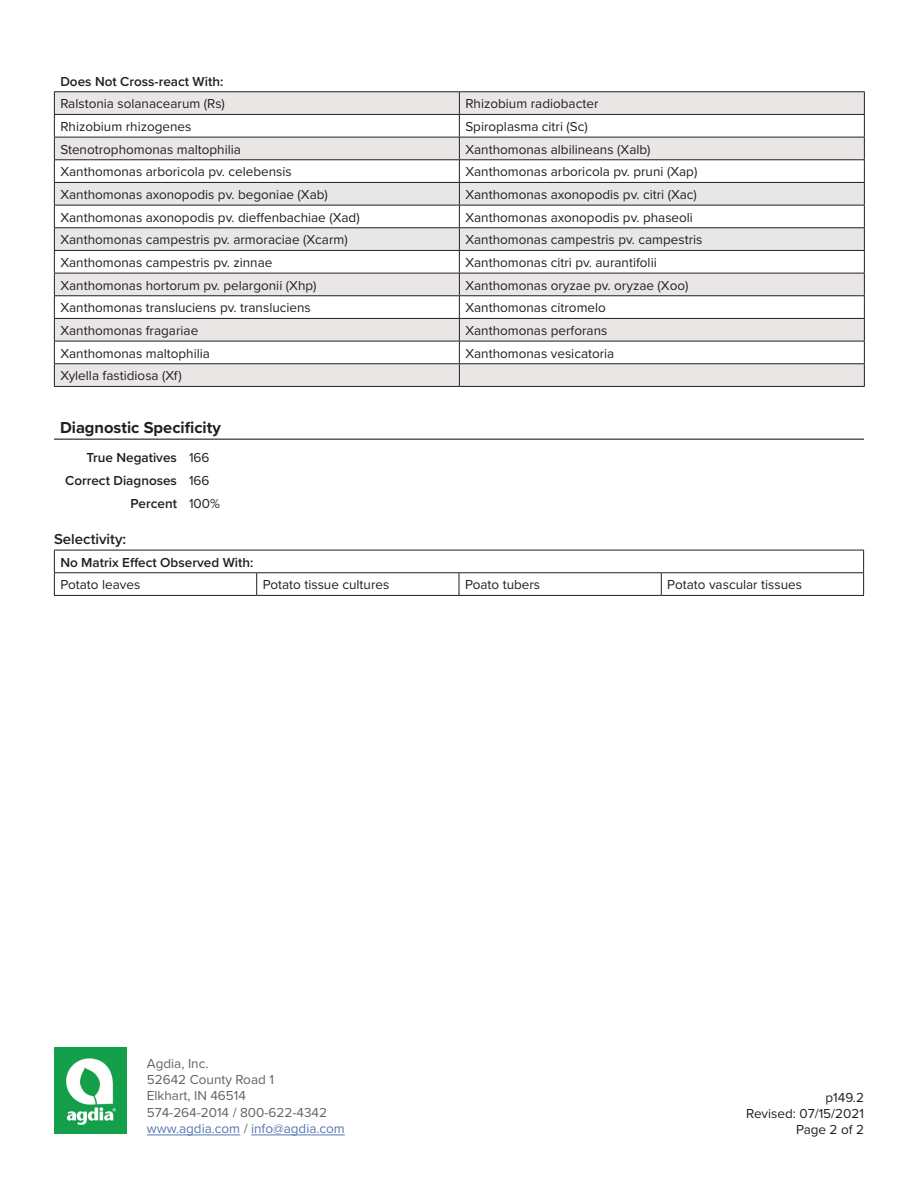
<style>
.page{position:relative;width:918px;height:1188px;background:#fff}
.page>*{position:absolute;margin:0;border:0;box-sizing:border-box;transform-origin:0 0}
.Section_Heading{font:700 16.5px "Proxima Nova";color:#231f20}
.Section_Heading-2{font:600 15px "Proxima Nova";color:#231f20}
.Section_Heading-3{font:13.5px/16.2px "Proxima Nova";color:#231f20;text-align:right}
.t1{font:13.5px/16.2px "Proxima Nova";color:#636366}
.Section_Heading-4{font:600 13.5px "Proxima Nova";color:#231f20}
.s1{color:#5678b0}
</style>
<div class="page">
<img style="left:54px;top:1047px;width:73px;height:87px">
<hr style="left:147px;top:1135px;width:93px;height:1px;background:#5678b0">
<hr style="left:251px;top:1135px;width:94px;height:1px;background:#5678b0">
<svg style="left:55px;top:92px;width:809px;height:294px;fill:#e8e7e6"></svg>
<hr style="left:54px;top:91px;width:405px;height:1px;background:#231f20">
<hr style="left:459px;top:91px;width:406px;height:1px;background:#231f20">
<hr style="left:54px;top:114px;width:405px;height:1px;background:#231f20">
<hr style="left:459px;top:114px;width:406px;height:1px;background:#231f20">
<hr style="left:54px;top:137px;width:405px;height:1px;background:#231f20">
<hr style="left:459px;top:137px;width:406px;height:1px;background:#231f20">
<hr style="left:54px;top:159px;width:405px;height:1px;background:#231f20">
<hr style="left:459px;top:159px;width:406px;height:1px;background:#231f20">
<hr style="left:54px;top:182px;width:405px;height:1px;background:#231f20">
<hr style="left:459px;top:182px;width:406px;height:1px;background:#231f20">
<hr style="left:54px;top:205px;width:405px;height:1px;background:#231f20">
<hr style="left:459px;top:205px;width:406px;height:1px;background:#231f20">
<hr style="left:54px;top:227px;width:405px;height:1px;background:#231f20">
<hr style="left:459px;top:227px;width:406px;height:1px;background:#231f20">
<hr style="left:54px;top:250px;width:405px;height:1px;background:#231f20">
<hr style="left:459px;top:250px;width:406px;height:1px;background:#231f20">
<hr style="left:54px;top:273px;width:405px;height:1px;background:#231f20">
<hr style="left:459px;top:273px;width:406px;height:1px;background:#231f20">
<hr style="left:54px;top:295px;width:405px;height:1px;background:#231f20">
<hr style="left:459px;top:295px;width:406px;height:1px;background:#231f20">
<hr style="left:54px;top:318px;width:405px;height:1px;background:#231f20">
<hr style="left:459px;top:318px;width:406px;height:1px;background:#231f20">
<hr style="left:54px;top:341px;width:405px;height:1px;background:#231f20">
<hr style="left:459px;top:341px;width:406px;height:1px;background:#231f20">
<hr style="left:54px;top:363px;width:405px;height:1px;background:#231f20">
<svg style="left:54px;top:92px;width:1px;height:294px"></svg>
<hr style="left:459px;top:363px;width:406px;height:1px;background:#231f20">
<svg style="left:459px;top:92px;width:1px;height:294px"></svg>
<svg style="left:864px;top:92px;width:1px;height:294px"></svg>
<hr style="left:54px;top:386px;width:405px;height:1px;background:#231f20">
<hr style="left:459px;top:386px;width:406px;height:1px;background:#231f20">
<hr style="left:54px;top:439px;width:810px;height:1px;background:#231f20">
<hr style="left:54px;top:550px;width:203px;height:1px;background:#231f20">
<hr style="left:257px;top:550px;width:202px;height:1px;background:#231f20">
<hr style="left:459px;top:550px;width:202px;height:1px;background:#231f20">
<hr style="left:661px;top:550px;width:203px;height:1px;background:#231f20">
<hr style="left:54px;top:572px;width:203px;height:1px;background:#231f20">
<svg style="left:54px;top:550px;width:1px;height:45px"></svg>
<hr style="left:257px;top:572px;width:202px;height:1px;background:#231f20">
<svg style="left:256px;top:573px;width:1px;height:22px"></svg>
<hr style="left:459px;top:572px;width:202px;height:1px;background:#231f20">
<svg style="left:459px;top:573px;width:1px;height:22px"></svg>
<hr style="left:661px;top:572px;width:203px;height:1px;background:#231f20">
<svg style="left:661px;top:573px;width:1px;height:22px"></svg>
<svg style="left:863px;top:550px;width:1px;height:45px"></svg>
<hr style="left:54px;top:595px;width:203px;height:1px;background:#231f20">
<hr style="left:257px;top:595px;width:202px;height:1px;background:#231f20">
<hr style="left:459px;top:595px;width:202px;height:1px;background:#231f20">
<hr style="left:661px;top:595px;width:203px;height:1px;background:#231f20">
<p class="Section_Heading-4" style="left:60px;top:71px;width:164px">Does Not Cross-react With:</p>
<p class="Section_Heading-3" style="left:60px;top:95px;width:166px">Ralstonia solanacearum (Rs)</p>
<p class="Section_Heading-3" style="left:465px;top:95px;width:135px">Rhizobium radiobacter</p>
<p class="Section_Heading-3" style="left:60px;top:118px;width:133px">Rhizobium rhizogenes</p>
<p class="Section_Heading-3" style="left:465px;top:118px;width:124px">Spiroplasma citri (Sc)</p>
<p class="Section_Heading-3" style="left:60px;top:141px;width:182px">Stenotrophomonas maltophilia</p>
<p class="Section_Heading-3" style="left:465px;top:141px;width:187px">Xanthomonas albilineans (Xalb)</p>
<p class="Section_Heading-3" style="left:60px;top:163px;width:233px">Xanthomonas arboricola pv. celebensis</p>
<p class="Section_Heading-3" style="left:465px;top:163px;width:234px">Xanthomonas arboricola pv. pruni (Xap)</p>
<p class="Section_Heading-3" style="left:60px;top:186px;width:269px">Xanthomonas axonopodis pv. begoniae (Xab)</p>
<p class="Section_Heading-3" style="left:465px;top:186px;width:233px">Xanthomonas axonopodis pv. citri (Xac)</p>
<p class="Section_Heading-3" style="left:60px;top:209px;width:301px">Xanthomonas axonopodis pv. dieffenbachiae (Xad)</p>
<p class="Section_Heading-3" style="left:465px;top:209px;width:229px">Xanthomonas axonopodis pv. phaseoli</p>
<p class="Section_Heading-3" style="left:60px;top:231px;width:289px">Xanthomonas campestris pv. armoraciae (Xcarm)</p>
<p class="Section_Heading-3" style="left:465px;top:231px;width:239px">Xanthomonas campestris pv. campestris</p>
<p class="Section_Heading-3" style="left:60px;top:254px;width:214px">Xanthomonas campestris pv. zinnae</p>
<p class="Section_Heading-3" style="left:465px;top:254px;width:193px">Xanthomonas citri pv. aurantifolii</p>
<p class="Section_Heading-3" style="left:60px;top:277px;width:258px">Xanthomonas hortorum pv. pelargonii (Xhp)</p>
<p class="Section_Heading-3" style="left:465px;top:277px;width:225px">Xanthomonas oryzae pv. oryzae (Xoo)</p>
<p class="Section_Heading-3" style="left:60px;top:299px;width:252px">Xanthomonas transluciens pv. transluciens</p>
<p class="Section_Heading-3" style="left:465px;top:299px;width:142px">Xanthomonas citromelo</p>
<p class="Section_Heading-3" style="left:60px;top:322px;width:139px">Xanthomonas fragariae</p>
<p class="Section_Heading-3" style="left:465px;top:322px;width:144px">Xanthomonas perforans</p>
<p class="Section_Heading-3" style="left:60px;top:345px;width:151px">Xanthomonas maltophilia</p>
<p class="Section_Heading-3" style="left:465px;top:345px;width:151px">Xanthomonas vesicatoria</p>
<p class="Section_Heading-3" style="left:60px;top:367px;width:123px">Xylella fastidiosa (Xf)</p>
<p class="Section_Heading" style="left:60px;top:415px;width:162px">Diagnostic Specificity</p>
<p class="Section_Heading-4" style="left:86px;top:448px;width:92px">True Negatives</p>
<p class="Section_Heading-3" style="left:189px;top:449px;width:22px">166</p>
<p class="Section_Heading-4" style="left:65px;top:470px;width:113px">Correct Diagnoses</p>
<p class="Section_Heading-3" style="left:189px;top:472px;width:22px">166</p>
<p class="Section_Heading-4" style="left:131px;top:493px;width:48px">Percent</p>
<p class="Section_Heading-3" style="left:189px;top:495px;width:32px">100%</p>
<p class="Section_Heading-2" style="left:54px;top:528px;width:74px">Selectivity:</p>
<p class="Section_Heading-4" style="left:60px;top:552px;width:195px">No Matrix Effect Observed With:</p>
<p class="Section_Heading-3" style="left:60px;top:576px;width:81px">Potato leaves</p>
<p class="Section_Heading-3" style="left:263px;top:576px;width:128px">Potato tissue cultures</p>
<p class="Section_Heading-3" style="left:465px;top:576px;width:77px">Poato tubers</p>
<p class="Section_Heading-3" style="left:667px;top:576px;width:136px">Potato vascular tissues</p>
<p class="t1" style="left:147px;top:1055px;width:199px">Agdia, Inc.<br>52642 County Road 1<br>Elkhart, IN 46514<br>574-264-2014 / 800-622-4342 <span class="s1">www.agdia.com</span> / <span class="s1">info@agdia.com</span></p>
<p class="Section_Heading-3" style="left:746px;top:1088px;width:119px">p149.2<br>Revised: 07/15/2021<br>Page 2 of 2</p>
</div>
